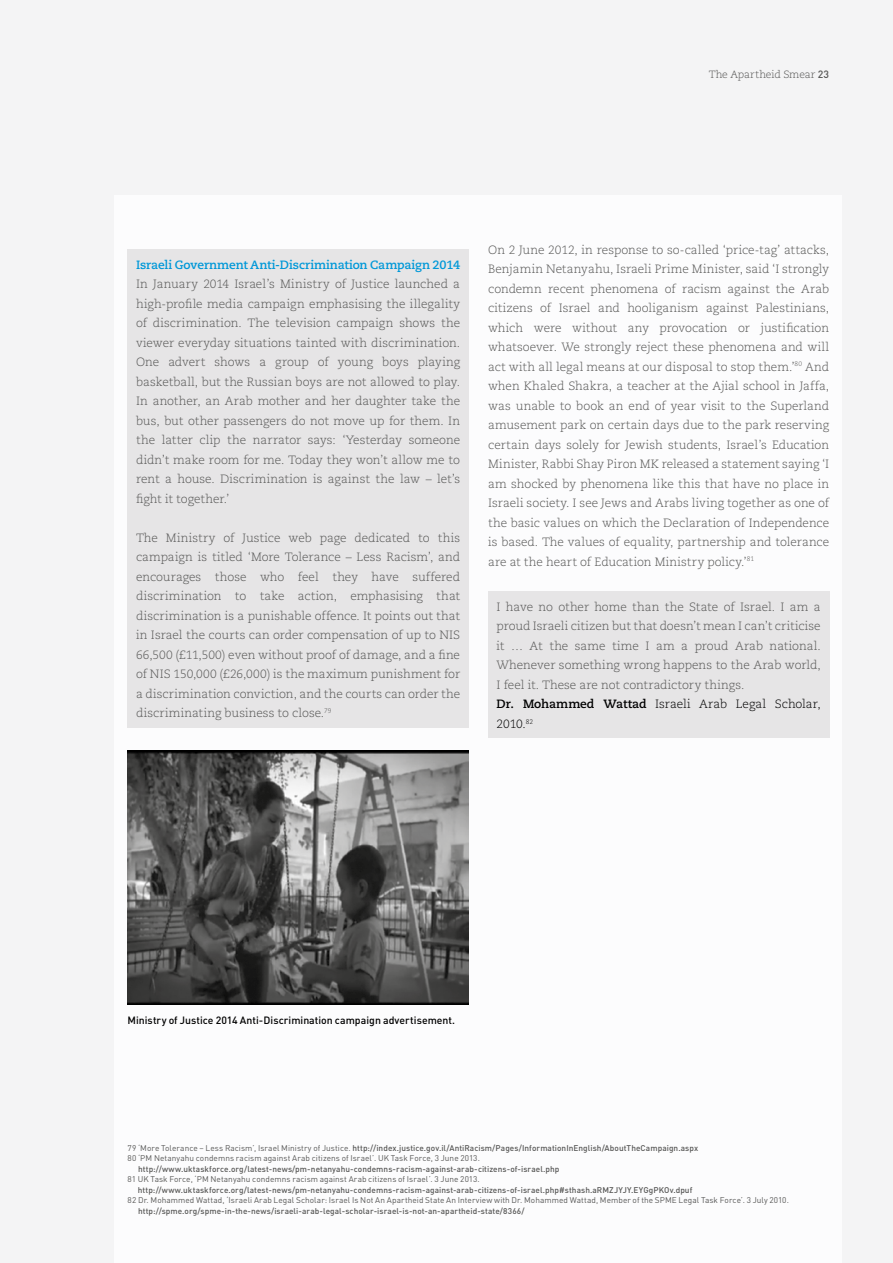
<style>
.page{position:relative;width:893px;height:1263px;background:#f4f4f5}
.page>*{position:absolute;margin:0;border:0;box-sizing:border-box;transform-origin:0 0}
.t1{font:300 12px/19.5px "Caecilia LT Std";color:#575756;text-align:justify}
.t2{font:700 12px "Caecilia LT Std";letter-spacing:-.01em;color:#0098d8}
.t3{font:500 10.5px "DIN";color:#000}
.t4{font:300 10.5px "Caecilia LT Std";letter-spacing:-.01em;color:#575756}
.t5{font:8.25px/10.5px "DIN";letter-spacing:.005em;color:#575756}
.t6{font:500 8.25px "DIN";letter-spacing:.01em;color:#575756}
.s1{font-family:"DIN";font-weight:500}
.s2{font-weight:700;color:#000}
.s3{color:#000}
.s4{font-weight:500}
</style>
<div class="page">
<div style="left:115px;top:195px;width:727px;height:1068px;background:#fff"></div>
<div style="left:488px;top:591px;width:341px;height:146px;background:#e6e5e6"></div>
<div style="left:128px;top:249px;width:341px;height:478px;background:#e6e5e6"></div>
<img style="left:128px;top:751px;width:341px;height:253px">
<p class="t4" style="left:709px;top:68px;width:122px">The Apartheid Smear <span class="s1">23</span></p>
<p class="t2" style="left:136px;top:257px;width:326px">Israeli Government Anti-Discrimination Campaign 2014</p>
<p class="t1" style="left:136px;top:275px;width:326px">In January 2014 Israel’s Ministry of Justice launched a high-profile media campaign emphasising the illegality of discrimination. The television campaign shows the viewer everyday situations tainted with discrimination.<br>One advert shows a group of young boys playing basketball, but the Russian boys are not allowed to play.<br>In another, an Arab mother and her daughter take the bus, but other passengers do not move up for them. In the latter clip the narrator says: ‘Yesterday someone didn’t make room for me. Today they won’t allow me to rent a house. Discrimination is against the law – let’s fight it together.’</p>
<p class="t1" style="left:136px;top:528px;width:326px">The Ministry of Justice web page dedicated to this campaign is titled ‘More Tolerance – Less Racism’, and encourages those who feel they have suffered discrimination to take action, emphasising that discrimination is a punishable offence. It points out that in Israel the courts can order compensation of up to NIS 66,500 (£11,500) even without proof of damage, and a fine of NIS 150,000 (£26,000) is the maximum punishment for a discrimination conviction, and the courts can order the discriminating business to close.<sup>79</sup></p>
<p class="t1" style="left:488px;top:240px;width:343px">On 2 June 2012, in response to so-called ‘price-tag’ attacks, Benjamin Netanyahu, Israeli Prime Minister, said ‘I strongly condemn recent phenomena of racism against the Arab citizens of Israel and hooliganism against Palestinians, which were without any provocation or justification whatsoever. We strongly reject these phenomena and will act with all legal means at our disposal to stop them.’<sup>80</sup> And when Khaled Shakra, a teacher at the Ajial school in Jaffa, was unable to book an end of year visit to the Superland amusement park on certain days due to the park reserving certain days solely for Jewish students, Israel’s Education Minister, Rabbi Shay Piron MK released a statement saying ‘I am shocked by phenomena like this that have no place in Israeli society. I see Jews and Arabs living together as one of the basic values on which the Declaration of Independence is based. The values of equality, partnership and tolerance are at the heart of Education Ministry policy.’<sup>81</sup></p>
<p class="t1" style="left:497px;top:597px;width:326px;text-align:left">I have no other home than the State of Israel. I am a proud Israeli citizen but that doesn’t mean I can’t criticise it … At the same time I am a proud Arab national.<br>Whenever something wrong happens to the Arab world, I feel it. These are not contradictory things.<br><span class="s2">Dr. Mohammed Wattad</span> <span class="s3">Israeli Arab Legal Scholar, 2010.</span><sup>82</sup></p>
<p class="t3" style="left:128px;top:1013px;width:329px">M inistry of Justice 2014 Anti-Discrimination campaign advertisement.</p>
<p class="t5" style="left:128px;top:1142px;width:572px">79 ‘More Tolerance – Less Racism’, Israel Ministry of Justice. <span class="s4">http://index.justice.gov.il/AntiRacism/Pages/InformationInEnglish/AboutTheCampaign.aspx<br></span>80 ‘PM Netanyahu condemns racism against Arab citizens of Israel’. UK Task Force, 3 June 2013.</p>
<p class="t6" style="left:138px;top:1163px;width:423px">http://www.uktaskforce.org/latest-news/pm-netanyahu-condemns-racism-against-arab-citizens-of-israel.php</p>
<p class="t5" style="left:128px;top:1174px;width:354px">81 UK Task Force, ‘PM Netanyahu condemns racism against Arab citizens of Israel’. 3 June 2013.</p>
<p class="t6" style="left:138px;top:1184px;width:502px">http://www.uktaskforce.org/latest-news/pm-netanyahu-condemns-racism-against-arab-citizens-of-israel.php#sthash.aRMZJYJY.EYG</p>
<p class="t6" style="left:649px;top:1184px;width:45px">gPKOv.dpuf</p>
<p class="t5" style="left:128px;top:1195px;width:663px">82 Dr. Mohammed Wattad, ‘Israeli Arab Legal Scholar: Israel Is Not An Apartheid State An Interview with Dr. Mohammed Wattad, Member of the SPME Legal Task Force’. 3 July 2010.</p>
<p class="t6" style="left:138px;top:1205px;width:388px">http://spme.org/spme-in-the-news/israeli-arab-legal-scholar-israel-is-not-an-apartheid-state/8366/</p>
</div>
